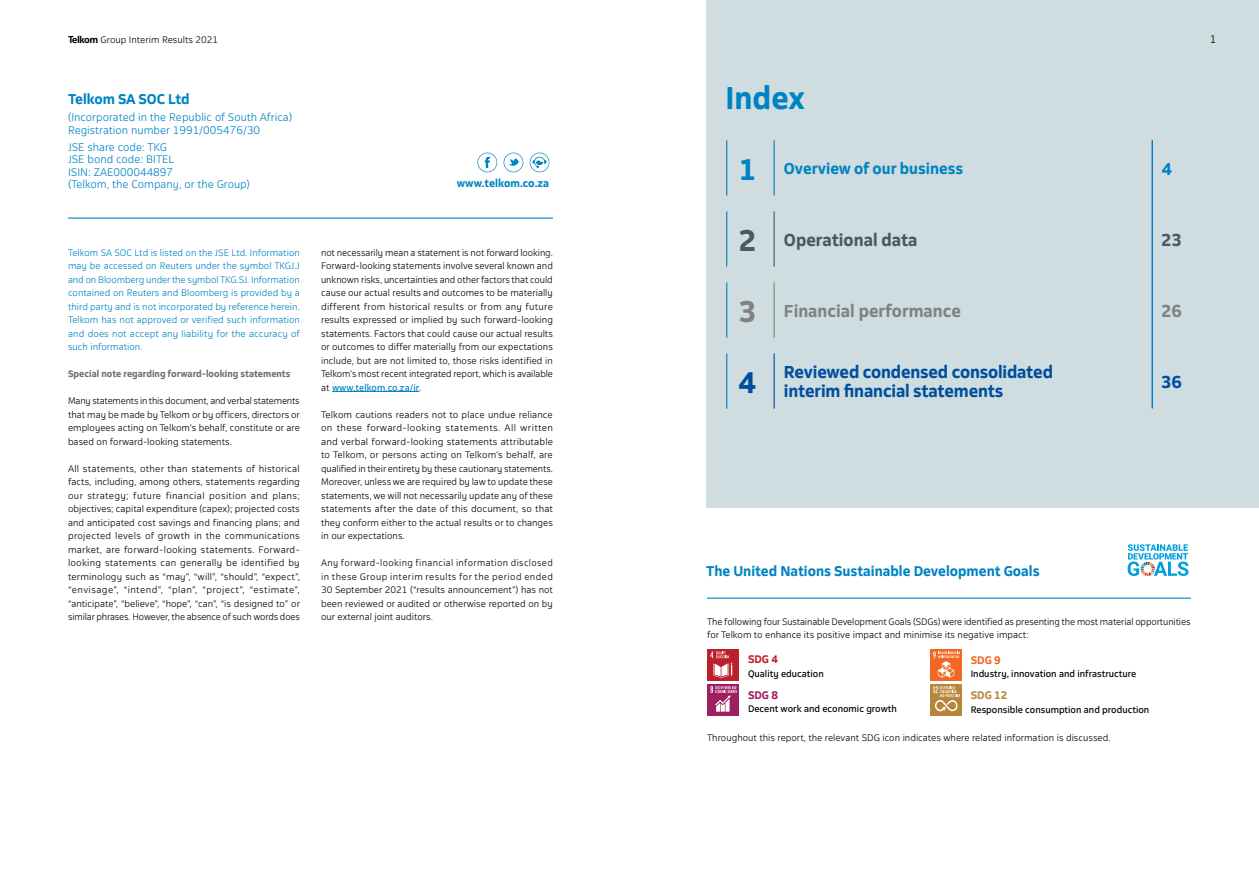
<style>
.page{position:relative;width:1259px;height:893px;background:#fff}
.page>*{position:absolute;margin:0;border:0;box-sizing:border-box;transform-origin:0 0}
.Chapter_Header{font:700 30px "Telkom 123";color:#0083c2}
.t1{font:700 28.5px "Telkom 123";color:#0083c2}
.t2{font:700 28.5px "Telkom 123";color:#485865}
.t3{font:700 28.5px "Telkom 123";color:#808285}
.t4{font:700 28.5px "Telkom 123";color:#004f9d}
.t5{font:700 16.5px/19.8px "Telkom 123";letter-spacing:-.01em;color:#004f9d}
.t6{font:700 16.5px "Telkom 123";color:#808285}
.t7{font:700 16.5px "Telkom 123";color:#485865}
.t8{font:700 16.5px "Telkom 123";color:#0083c2}
.t9{font:700 15px "Telkom 123";color:#0083c2}
.t10{font:700 13.5px "Telkom 123";color:#0083c2}
.t11{font:300 10.5px "Telkom 123";color:#0083c2}
.t12{font:700 10.5px "Telkom 123";color:#0083c2}
.Body_copy_-_justifie{font:700 10.5px "Telkom 123";color:#b6863a}
.Body_copy_-_justifie-2{font:700 10.5px "Telkom 123";color:#bd202d}
.Body_copy_-_justifie-3{font:700 10.5px "Telkom 123";color:#9e2063}
.Body_copy_-_justifie-4{font:700 10.5px "Telkom 123";color:#f26723}
.t13{font:300 10.5px "Telkom 123";color:#000}
.Body_Copy{font:300 9px/13.5px "Telkom 123";letter-spacing:-.005em;color:#000;text-align:justify}
.Body_Copy-2{font:300 9px/13.5px "Telkom 123";letter-spacing:.005em;color:#0083c2;text-align:justify}
.Body_copy_-_justifie-5{font:9px "Telkom 123";color:#000}
.L3{font:700 9px "Telkom 123";color:#6d6e71}
.s1{font-weight:700}
.s2{font-weight:400;color:#0083c2}
</style>
<div class="page">
<div style="left:706px;top:0;width:553px;height:508px;background:#cfdde0"></div>
<hr style="left:726px;top:140px;width:1px;height:56px;background:#0083c2">
<hr style="left:726px;top:211px;width:1px;height:56px;background:#0083c2">
<hr style="left:726px;top:282px;width:1px;height:56px;background:#0083c2">
<hr style="left:726px;top:353px;width:1px;height:56px;background:#0083c2">
<div style="left:707px;top:649px;width:32px;height:32px;background:#bd202d"></div>
<svg style="left:710px;top:651px;width:22px;height:27px"></svg>
<div style="left:707px;top:684px;width:32px;height:31px;background:#9e2063"></div>
<svg style="left:710px;top:686px;width:27px;height:26px"></svg>
<div style="left:929px;top:649px;width:32px;height:32px;background:#f26723"></div>
<svg style="left:933px;top:652px;width:27px;height:26px"></svg>
<div style="left:929px;top:684px;width:32px;height:32px;background:#b6863a"></div>
<svg style="left:933px;top:686px;width:27px;height:25px"></svg>
<svg style="left:1127px;top:544px;width:61px;height:32px"></svg>
<hr style="left:707px;top:598px;width:484px;height:1px;background:#0083c2">
<hr style="left:773px;top:140px;width:1px;height:56px;background:#0083c2">
<hr style="left:773px;top:211px;width:1px;height:56px;background:#485865">
<hr style="left:773px;top:282px;width:1px;height:56px;background:#808285">
<hr style="left:773px;top:353px;width:1px;height:56px;background:#004f9d">
<hr style="left:332px;top:391px;width:87px;height:1px;background:#0083c2">
<svg style="left:477px;top:153px;width:20px;height:19px"></svg>
<svg style="left:503px;top:153px;width:20px;height:19px"></svg>
<svg style="left:530px;top:153px;width:19px;height:19px"></svg>
<hr style="left:68px;top:217px;width:485px;height:2px;background:#0083c2">
<hr style="left:1151px;top:140px;width:2px;height:268px;background:#0083c2">
<p class="Body_Copy" style="left:68px;top:32px;width:152px"><span class="s1">Telkom</span> Group Interim Results 2021</p>
<p class="t13" style="left:1209px;top:32px;width:8px">1</p>
<p class="t10" style="left:68px;top:90px;width:123px">Telkom SA SOC Ltd</p>
<p class="t11" style="left:68px;top:110px;width:226px">(Incorporated in the Republic of South Africa)</p>
<p class="t11" style="left:68px;top:123px;width:194px">Registration number 1991/005476/30</p>
<p class="t11" style="left:68px;top:140px;width:100px">JSE share code: TKG</p>
<p class="t11" style="left:68px;top:152px;width:108px">JSE bond code: BITEL</p>
<p class="t11" style="left:68px;top:165px;width:107px">ISIN: ZAE000044897</p>
<p class="t11" style="left:68px;top:178px;width:183px">(Telkom, the Company, or the Group)</p>
<p class="t12" style="left:457px;top:176px;width:94px">www.telkom.co.za</p>
<p class="Body_Copy-2" style="left:68px;top:245px;width:233px">Telkom SA SOC Ltd is listed on the JSE Ltd. Information may be accessed on Reuters under the symbol TKGJ.J and on Bloomberg under the symbol TKG.SJ. Information contained on Reuters and Bloomberg is provided by a third party and is not incorporated by reference herein.<br>Telkom has not approved or verified such information and does not accept any liability for the accuracy of such information.</p>
<p class="L3" style="left:68px;top:368px;width:224px">Special note regarding forward-looking statements</p>
<p class="Body_Copy" style="left:68px;top:394px;width:233px">Many statements in this document, and verbal statements that may be made by Telkom or by officers, directors or employees acting on Telkom’s behalf, constitute or are based on forward-looking statements.</p>
<p class="Body_Copy" style="left:68px;top:461px;width:233px">All statements, other than statements of historical facts, including, among others, statements regarding our strategy; future financial position and plans; objectives; capital expenditure (capex); projected costs and anticipated cost savings and financing plans; and projected levels of growth in the communications market, are forward-looking statements. Forward&shy;looking statements can generally be identified by terminology such as “may”, “will”, “should”, “expect”, “envisage”, “intend”, “plan”, “project”, “estimate”, “anticipate”, “believe”, “hope”, “can”, “is designed to” or similar phrases. However, the absence of such words does</p>
<p class="Body_Copy" style="left:321px;top:245px;width:233px">not necessarily mean a statement is not forward looking.<br>Forward-looking statements involve several known and unknown risks, uncertainties and other factors that could cause our actual results and outcomes to be materially different from historical results or from any future results expressed or implied by such forward-looking statements. Factors that could cause our actual results or outcomes to differ materially from our expectations include, but are not limited to, those risks identified in Telkom’s most recent integrated report, which is available at <span class="s2">www.telkom.co.za/ir</span>.</p>
<p class="Body_Copy" style="left:321px;top:407px;width:233px">Telkom cautions readers not to place undue reliance on these forward-looking statements. All written and verbal forward-looking statements attributable to Telkom, or persons acting on Telkom’s behalf, are qualified in their entirety by these cautionary statements.<br>Moreover, unless we are required by law to update these statements, we will not necessarily update any of these statements after the date of this document, so that they conform either to the actual results or to changes in our expectations.</p>
<p class="Body_Copy" style="left:321px;top:556px;width:233px">Any forward-looking financial information disclosed in these Group interim results for the period ended 30 September 2021 (“results announcement”) has not been reviewed or audited or otherwise reported on by our external joint auditors.</p>
<p class="Chapter_Header" style="left:725px;top:78px;width:81px">Index</p>
<p class="t1" style="left:738px;top:151px;width:19px">1</p>
<p class="t9" style="left:784px;top:158px;width:181px">Overview of our business</p>
<p class="t8" style="left:1161px;top:158px;width:12px">4</p>
<p class="t2" style="left:738px;top:222px;width:19px">2</p>
<p class="t7" style="left:784px;top:229px;width:135px">Operational data</p>
<p class="t7" style="left:1161px;top:229px;width:22px">23</p>
<p class="t3" style="left:738px;top:293px;width:19px">3</p>
<p class="t6" style="left:784px;top:300px;width:178px">Financial performance</p>
<p class="t6" style="left:1161px;top:300px;width:22px">26</p>
<p class="t4" style="left:738px;top:364px;width:19px">4</p>
<p class="t5" style="left:784px;top:361px;width:270px">Reviewed condensed consolidated interim financial statements</p>
<p class="t5" style="left:1161px;top:371px;width:22px">36</p>
<p class="t10" style="left:706px;top:562px;width:335px">The United Nations Sustainable Development Goals</p>
<p class="Body_Copy" style="left:707px;top:614px;width:485px">The following four Sustainable Development Goals (SDGs) were identified as presenting the most material opportunities for Telkom to enhance its positive impact and minimise its negative impact:</p>
<p class="Body_copy_-_justifie-2" style="left:748px;top:652px;width:32px">SDG 4</p>
<p class="Body_copy_-_justifie-5" style="left:748px;top:668px;width:77px">Quality education</p>
<p class="Body_copy_-_justifie-3" style="left:748px;top:688px;width:32px">SDG 8</p>
<p class="Body_copy_-_justifie-5" style="left:748px;top:703px;width:150px">Decent work and economic growth</p>
<p class="Body_copy_-_justifie-4" style="left:970px;top:653px;width:32px">SDG 9</p>
<p class="Body_copy_-_justifie-5" style="left:970px;top:668px;width:167px">Industry, innovation and infrastructure</p>
<p class="Body_copy_-_justifie" style="left:970px;top:689px;width:38px">SDG 12</p>
<p class="Body_copy_-_justifie-5" style="left:970px;top:704px;width:180px">Responsible consumption and production</p>
<p class="Body_Copy" style="left:707px;top:730px;width:405px">Throughout this report, the relevant SDG icon indicates where related information is discussed.</p>
</div>
